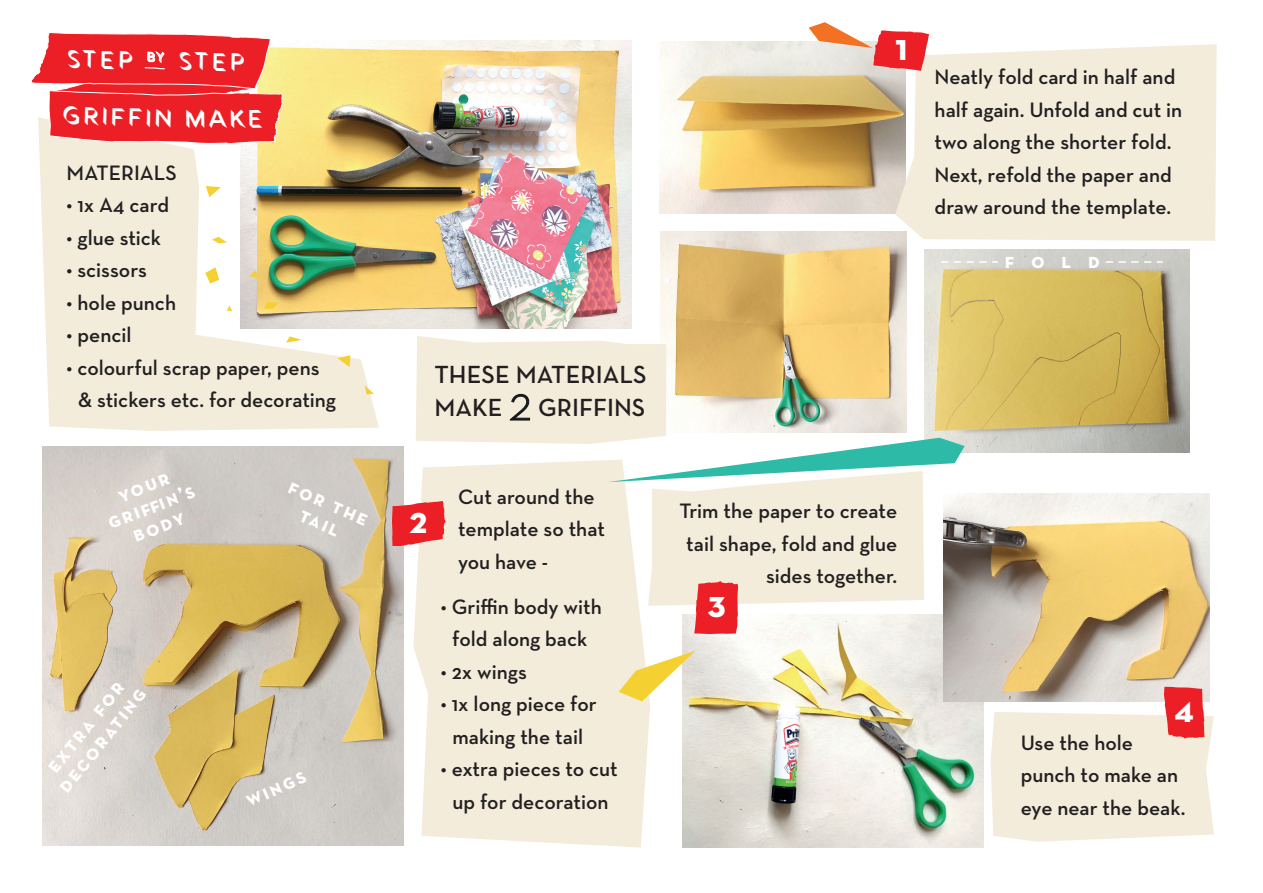
<style>
.page{position:relative;width:1263px;height:893px;background:#fff}
.page>*{position:absolute;margin:0;border:0;box-sizing:border-box;transform-origin:0 0}
.t1{font:38.25px "Neutra Text Bold SC";color:#fff}
.t2{font:600 25.2px/32.4px "Neutra Text";color:#231f20}
.t3{font:21.6px "Rig Zero Extrude";color:#fff}
.t4{font:600 21.3px/32.4px "Neutra Text";color:#231f20}
.t5{font:21.3px/21.3px "Neutra Text Bold SC";color:#fff;text-align:center}
.s1{font-weight:300;font-size:51px}
</style>
<div class="page">
<img style="left:283px;top:41px;width:349px;height:287px">
<img style="left:660px;top:41px;width:235px;height:173px">
<img style="left:660px;top:232px;width:246px;height:104px">
<img style="left:924px;top:250px;width:266px;height:202px">
<img style="left:42px;top:446px;width:362px;height:399px">
<img style="left:682px;top:634px;width:301px;height:214px">
<img style="left:944px;top:494px;width:266px;height:207px">
<svg style="left:413px;top:634px;width:237px;height:214px;background:#f4edde"></svg>
<svg style="left:895px;top:44px;width:322px;height:197px;background:#f2ebdb"></svg>
<svg style="left:39px;top:117px;width:340px;height:314px;background:#e5dec4"></svg>
<svg style="left:619px;top:651px;width:76px;height:50px"></svg>
<svg style="left:809px;top:22px;width:120px;height:49px"></svg>
<svg style="left:990px;top:687px;width:224px;height:155px;background:#f1e0d3"></svg>
<svg style="left:227px;top:305px;width:5px;height:6px"></svg>
<svg style="left:250px;top:270px;width:9px;height:9px"></svg>
<svg style="left:264px;top:302px;width:14px;height:7px"></svg>
<svg style="left:206px;top:186px;width:15px;height:11px"></svg>
<svg style="left:212px;top:237px;width:15px;height:6px"></svg>
<svg style="left:364px;top:385px;width:10px;height:10px"></svg>
<svg style="left:337px;top:355px;width:13px;height:12px"></svg>
<svg style="left:286px;top:336px;width:16px;height:7px"></svg>
<svg style="left:205px;top:267px;width:14px;height:16px"></svg>
<svg style="left:392px;top:336px;width:573px;height:298px"></svg>
<svg style="left:941px;top:261px;width:56px;height:2px"></svg>
<svg style="left:1106px;top:261px;width:56px;height:2px"></svg>
<svg style="left:31px;top:32px;width:252px;height:112px;background:#ee494a"></svg>
<p class="t3" style="left:66px;top:44px;width:67px;rotate:1deg">STEP</p>
<p class="t3" style="left:178px;top:47px;width:67px;rotate:1deg">STEP</p>
<p class="t3" style="left:62px;top:100px;width:111px;rotate:2deg">griffin</p>
<p class="t3" style="left:183px;top:105px;width:79px;rotate:-1deg">make</p>
<p class="t4" style="left:67px;top:156px;width:112px">MATERIALS</p>
<p class="t4" style="left:67px;top:189px;width:104px">• 1x A4 card</p>
<p class="t4" style="left:67px;top:221px;width:96px">• glue stick</p>
<p class="t4" style="left:67px;top:253px;width:82px">• scissors</p>
<p class="t4" style="left:67px;top:286px;width:111px">• hole punch</p>
<p class="t4" style="left:67px;top:318px;width:66px">• pencil</p>
<p class="t4" style="left:78px;top:351px;width:260px;text-indent:-11px">• colourful scrap paper, pens &amp; stickers etc. for decorating</p>
<p class="t2" style="left:434px;top:358px;width:214px">THESE MATERIALS<br>MAKE <span class="s1">2</span> GRIFFINS</p>
<p class="t5" style="left:97px;top:492px;width:93px;rotate:-21deg">your griffi n’s body</p>
<p class="t5" style="left:36px;top:769px;width:130px;rotate:-51deg">extra for decorating</p>
<p class="t5" style="left:294px;top:475px;width:87px;rotate:24deg">for the tail</p>
<p class="t5" style="left:242px;top:790px;width:65px;rotate:-24deg">wings</p>
<h1 class="t1" style="left:410px;top:496px;width:20px">2</h1>
<p class="t4" style="left:458px;top:480px;width:149px">Cut around the template so that you have -</p>
<p class="t4" style="left:441px;top:590px;width:162px;text-align:center">• Griffin body with fold along back</p>
<p class="t4" style="left:441px;top:655px;width:87px">• 2x wings</p>
<p class="t4" style="left:441px;top:687px;width:157px;text-align:center">• 1x long piece for making the tail</p>
<p class="t4" style="left:441px;top:752px;width:178px;text-align:center">• extra pieces to cut up for decoration</p>
<h1 class="t1" style="left:895px;top:23px;width:14px">1</h1>
<p class="t4" style="left:934px;top:61px;width:249px">Neatly fold card in half and half again. Unfold and cut in two along the shorter fold.<br>Next, refold the paper and draw around the template.</p>
<p class="t5" style="left:1005px;top:250px;width:97px">fold</p>
<p class="t4" style="left:680px;top:494px;width:219px;text-align:right">Trim the paper to create tail shape, fold and glue sides together.</p>
<h1 class="t1" style="left:707px;top:580px;width:20px">3</h1>
<h1 class="t1" style="left:1174px;top:685px;width:22px">4</h1>
<p class="t4" style="left:1021px;top:726px;width:166px">Use the hole punch to make an eye near the beak.</p>
</div>
